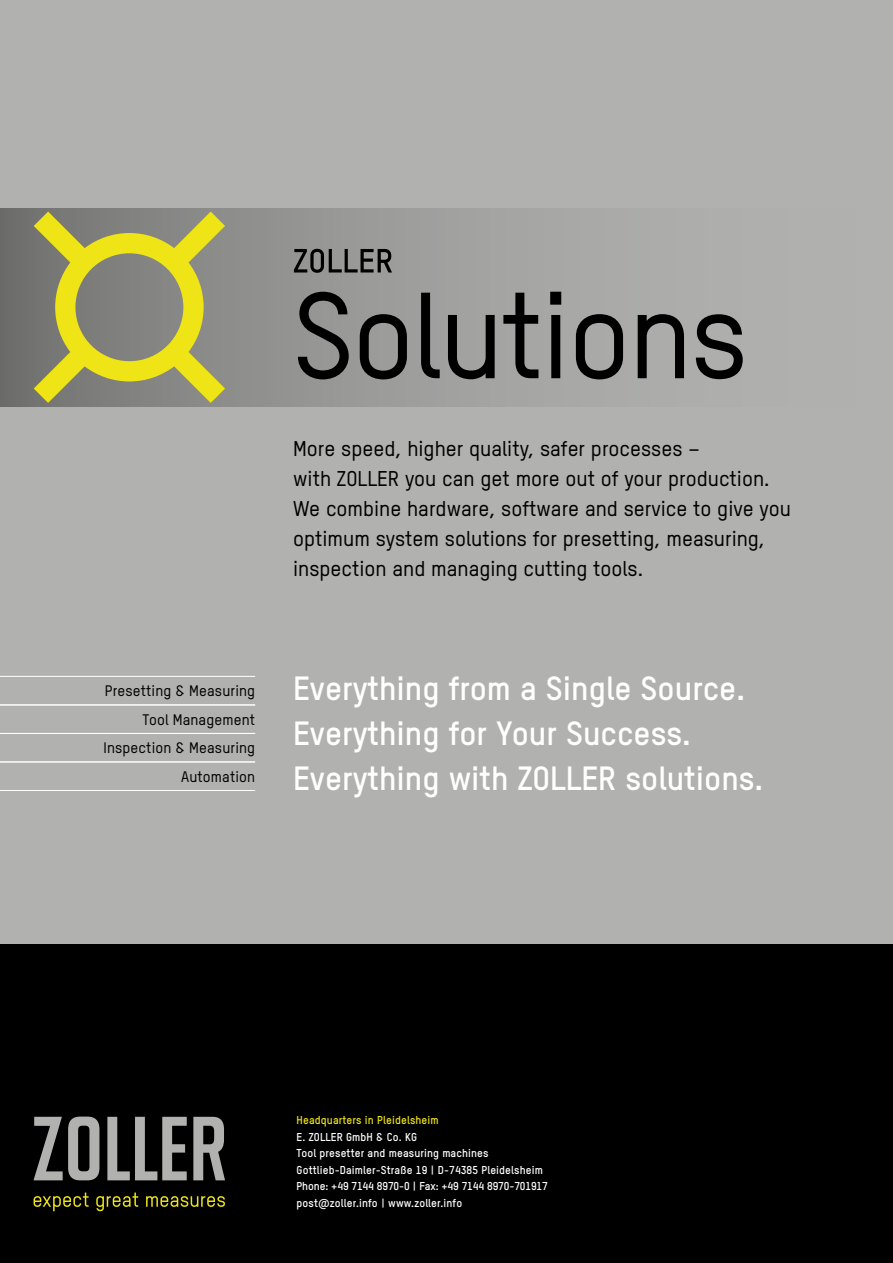
<style>
.page{position:relative;width:893px;height:1263px;background:#fff}
.page>*{position:absolute;margin:0;border:0;box-sizing:border-box;transform-origin:0 0}
.t1{font:500 120px "TSTARPRO";letter-spacing:-.02em;color:#000}
.t2{font:700 33px/45px "TSTARPRO";color:#fff}
.t3{font:500 21px/30px "TSTARPRO";color:#000}
.t4{font:500 15px/28.5px "TSTARPRO";letter-spacing:.01em;color:#000;text-align:right}
.t5{font:700 11.25px/16.5px "TSTARPRO";letter-spacing:.01em;color:#fff}
.t6{font:700 11.25px "TSTARPRO";letter-spacing:.01em;color:#eee416}
</style>
<div class="page">
<div style="left:0;top:0;width:893px;height:944px;background:#b1b1b0"></div>
<div style="left:0;top:944px;width:893px;height:319px;background:#000"></div>
<div style="left:0;top:208px;width:893px;height:198px;background:linear-gradient(to right,#7a7a79,#bcbcbb)"></div>
<svg style="left:34px;top:212px;width:191px;height:191px;background:#a5a25c"></svg>
<svg style="left:294px;top:249px;width:98px;height:24px;background:#5f5f5e"></svg>
<hr style="left:0;top:676px;width:255px;height:1px;background:#fff">
<hr style="left:0;top:705px;width:255px;height:1px;background:#fff">
<hr style="left:0;top:704px;width:255px;height:1px;background:#fff">
<hr style="left:0;top:733px;width:255px;height:1px;background:#fff">
<hr style="left:0;top:762px;width:255px;height:1px;background:#fff">
<hr style="left:0;top:761px;width:255px;height:1px;background:#fff">
<hr style="left:0;top:790px;width:255px;height:1px;background:#fff">
<svg style="left:107px;top:1117px;width:80px;height:63px"></svg>
<svg style="left:193px;top:1117px;width:32px;height:63px"></svg>
<svg style="left:34px;top:1117px;width:65px;height:63px"></svg>
<svg style="left:34px;top:1192px;width:55px;height:19px"></svg>
<svg style="left:96px;top:1192px;width:42px;height:19px"></svg>
<svg style="left:146px;top:1196px;width:79px;height:11px"></svg>
<h1 class="t1" style="left:293px;top:255px;width:457px">Solutions</h1>
<p class="t3" style="left:293px;top:432px;width:499px">More speed, higher quality, safer processes –<br>with ZOLLER you can get more out of your production.<br>We combine hardware, software and service to give you optimum system solutions for presetting, measuring, inspection and managing cutting tools.</p>
<p class="t4" style="left:103px;top:676px;width:153px">Presetting &amp; Measuring<br>Tool Management<br>Inspection &amp; Measuring<br>Automation</p>
<h2 class="t2" style="left:293px;top:664px;width:472px">Everything from a Single Source.<br>Everything for Your Success.<br>Everything with ZOLLER solutions.</h2>
<p class="t6" style="left:297px;top:1112px;width:144px">Headquarters in Pleidelsheim</p>
<p class="t5" style="left:297px;top:1128px;width:253px">E. ZOLLER GmbH &amp; Co. KG<br>Tool presetter and measuring machines Gottlieb-Daimler-Straße 19 | D-74385 Pleidelsheim Phone: +49 7144 8970-0 | Fax: +49 7144 8970-701917 post@zoller.info | www.zoller.info</p>
</div>
